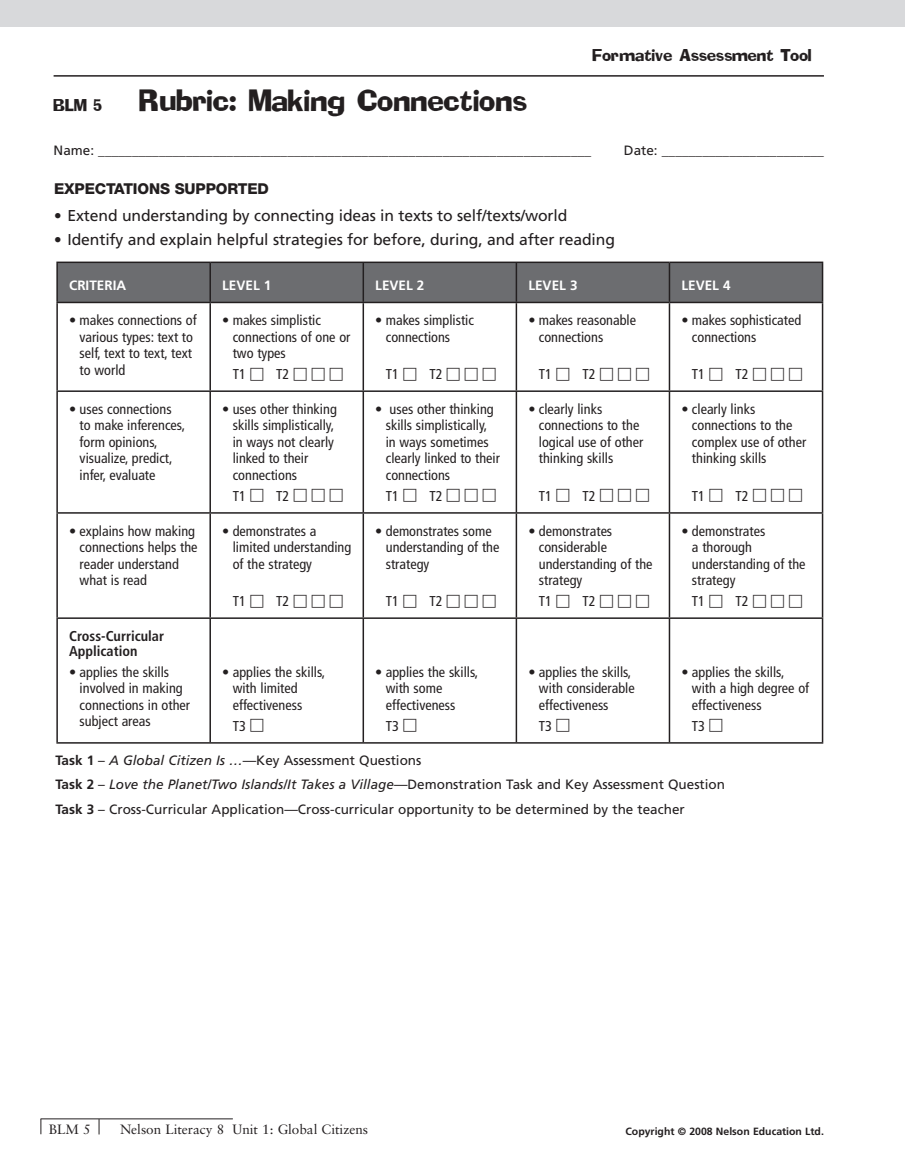
<style>
.page{position:relative;width:905px;height:1175px;background:#fff}
.page>*{position:absolute;margin:0;border:0;box-sizing:border-box;transform-origin:0 0}
.t1{font:27px "Addled";color:#231f20}
.t2{font:15.75px "Frutiger";letter-spacing:-.01em;color:#231f20}
.t3{font:15px "Addled";color:#231f20}
.t4{font:800 15px "Helvetica Neue";letter-spacing:-.01em;color:#231f20}
.t5{font:condensed 14.25px/16.5px "Frutiger LT Std";color:#231f20}
.t6{font:700 condensed 14.25px/15px "Frutiger LT Std";color:#231f20}
.t7{font:13.5px/24px "Frutiger LT Std";color:#231f20}
.t8{font:13.5px "Sabon LT Std";color:#231f20}
.t9{font:700 13.5px "Frutiger LT Std";color:#fff}
.t10{font:700 10.5px "Frutiger LT Std";color:#231f20}
.s1{font-family:"Helvetica Neue";font-weight:800;font-size:15px}
.s2{font-family:"Universal Newswith Comm Pi";font-stretch:normal}
.s3{font-weight:700}
.s4{font-style:italic}
</style>
<div class="page">
<div style="left:0;top:0;width:904px;height:26px;background:#d8d9db"></div>
<hr style="left:54px;top:75px;width:770px;height:2px;background:#231f20">
<div style="left:58px;top:263px;width:763px;height:39px;background:#6c6d70"></div>
<hr style="left:56px;top:263px;width:2px;height:39px;background:#231f20">
<hr style="left:56px;top:261px;width:154px;height:2px;background:#231f20">
<hr style="left:56px;top:302px;width:154px;height:1px;background:#231f20">
<hr style="left:209px;top:263px;width:2px;height:39px;background:#231f20">
<hr style="left:210px;top:261px;width:459px;height:2px;background:#231f20">
<hr style="left:362px;top:263px;width:2px;height:39px;background:#231f20">
<hr style="left:515px;top:263px;width:2px;height:39px;background:#231f20">
<hr style="left:210px;top:302px;width:459px;height:1px;background:#231f20">
<hr style="left:668px;top:263px;width:2px;height:39px;background:#231f20">
<hr style="left:669px;top:261px;width:154px;height:2px;background:#231f20">
<hr style="left:821px;top:263px;width:2px;height:39px;background:#231f20">
<hr style="left:669px;top:302px;width:154px;height:1px;background:#231f20">
<hr style="left:56px;top:303px;width:2px;height:87px;background:#231f20">
<hr style="left:56px;top:392px;width:2px;height:120px;background:#231f20">
<hr style="left:56px;top:513px;width:2px;height:104px;background:#231f20">
<hr style="left:56px;top:619px;width:2px;height:123px;background:#231f20">
<hr style="left:56px;top:390px;width:767px;height:2px;background:#231f20">
<hr style="left:209px;top:303px;width:2px;height:87px;background:#231f20">
<hr style="left:362px;top:303px;width:2px;height:87px;background:#231f20">
<hr style="left:515px;top:303px;width:2px;height:87px;background:#231f20">
<hr style="left:668px;top:303px;width:2px;height:87px;background:#231f20">
<hr style="left:821px;top:303px;width:2px;height:87px;background:#231f20">
<hr style="left:209px;top:392px;width:2px;height:120px;background:#231f20">
<hr style="left:362px;top:392px;width:2px;height:120px;background:#231f20">
<hr style="left:515px;top:392px;width:2px;height:120px;background:#231f20">
<hr style="left:668px;top:392px;width:2px;height:120px;background:#231f20">
<hr style="left:821px;top:392px;width:2px;height:120px;background:#231f20">
<hr style="left:209px;top:513px;width:2px;height:104px;background:#231f20">
<hr style="left:362px;top:513px;width:2px;height:104px;background:#231f20">
<hr style="left:515px;top:513px;width:2px;height:104px;background:#231f20">
<hr style="left:668px;top:513px;width:2px;height:104px;background:#231f20">
<hr style="left:821px;top:513px;width:2px;height:104px;background:#231f20">
<hr style="left:209px;top:619px;width:2px;height:123px;background:#231f20">
<hr style="left:362px;top:619px;width:2px;height:123px;background:#231f20">
<hr style="left:515px;top:619px;width:2px;height:123px;background:#231f20">
<hr style="left:668px;top:619px;width:2px;height:123px;background:#231f20">
<hr style="left:821px;top:619px;width:2px;height:123px;background:#231f20">
<hr style="left:56px;top:512px;width:767px;height:1px;background:#231f20">
<hr style="left:56px;top:617px;width:767px;height:2px;background:#231f20">
<hr style="left:56px;top:742px;width:767px;height:1px;background:#231f20">
<hr style="left:41px;top:1118px;width:192px;height:1px;background:#231f20">
<svg style="left:40px;top:1118px;width:1px;height:16px"></svg>
<svg style="left:99px;top:1119px;width:134px;height:16px"></svg>
<p class="t3" style="left:592px;top:49px;width:221px">Formative Assessment Tool</p>
<p class="t3" style="left:54px;top:99px;width:50px">BLM 5</p>
<h1 class="t1" style="left:139px;top:90px;width:389px">Rubric: Making Connections</h1>
<p class="t7" style="left:54px;top:139px;width:539px">Name: _________________________________________________________________________</p>
<p class="t7" style="left:624px;top:139px;width:201px">Date: ________________________</p>
<p class="t4" style="left:54px;top:183px;width:216px">EXPECTATIONS SUPPORTED</p>
<p class="t2" style="left:54px;top:209px;width:515px"><span class="s1">•</span> Extend understanding by connecting ideas in texts to self/texts/world</p>
<p class="t2" style="left:54px;top:233px;width:562px"><span class="s1">•</span> Identify and explain helpful strategies for before, during, and after reading</p>
<p class="t9" style="left:69px;top:280px;width:59px">CRITERIA</p>
<p class="t9" style="left:222px;top:280px;width:51px">LEVEL 1</p>
<p class="t9" style="left:375px;top:280px;width:51px">LEVEL 2</p>
<p class="t9" style="left:528px;top:280px;width:51px">LEVEL 3</p>
<p class="t9" style="left:681px;top:280px;width:51px">LEVEL 4</p>
<p class="t5" style="left:80px;top:313px;width:119px;text-indent:-10px">• makes connections of various types: text to self, text to text, text to world</p>
<p class="t5" style="left:233px;top:313px;width:119px;text-indent:-10px">• makes simplistic connections of one or two types</p>
<p class="t5" style="left:386px;top:313px;width:90px;text-indent:-10px">• makes simplistic connections</p>
<p class="t5" style="left:386px;top:367px;width:112px">T1 <span class="s2">□</span> T2 <span class="s2">□ □ □</span></p>
<p class="t5" style="left:539px;top:313px;width:99px;text-indent:-10px">• makes reasonable connections</p>
<p class="t5" style="left:539px;top:367px;width:112px">T1 <span class="s2">□</span> T2 <span class="s2">□ □ □</span></p>
<p class="t5" style="left:692px;top:313px;width:111px;text-indent:-10px">• makes sophisticated connections</p>
<p class="t5" style="left:692px;top:367px;width:112px">T1 <span class="s2">□</span> T2 <span class="s2">□ □ □</span></p>
<p class="t5" style="left:233px;top:367px;width:112px">T1 <span class="s2">□</span> T2 <span class="s2">□ □ □</span></p>
<p class="t5" style="left:80px;top:402px;width:107px;text-indent:-10px">• uses connections to make inferences, form opinions, visualize, predict, infer, evaluate</p>
<p class="t5" style="left:233px;top:402px;width:106px;text-indent:-10px">• uses other thinking skills simplistically, in ways not clearly linked to their connections</p>
<p class="t5" style="left:233px;top:489px;width:112px">T1 <span class="s2">□</span> T2 <span class="s2">□ □ □</span></p>
<p class="t5" style="left:80px;top:523px;width:119px;text-indent:-10px">• explains how making connections helps the reader understand what is read</p>
<p class="t5" style="left:233px;top:523px;width:120px;text-indent:-10px">• demonstrates a limited understanding of the strategy</p>
<p class="t5" style="left:233px;top:594px;width:112px">T1 <span class="s2">□</span> T2 <span class="s2">□ □ □</span></p>
<p class="t5" style="left:386px;top:402px;width:116px;text-indent:-10px">• uses other thinking skills simplistically, in ways sometimes clearly linked to their connections</p>
<p class="t5" style="left:386px;top:489px;width:112px">T1 <span class="s2">□</span> T2 <span class="s2">□ □ □</span></p>
<p class="t5" style="left:386px;top:523px;width:115px;text-indent:-10px">• demonstrates some understanding of the strategy</p>
<p class="t5" style="left:386px;top:594px;width:112px">T1 <span class="s2">□</span> T2 <span class="s2">□ □ □</span></p>
<p class="t5" style="left:539px;top:402px;width:106px;text-indent:-10px">• clearly links connections to the logical use of other thinking skills</p>
<p class="t5" style="left:539px;top:489px;width:112px">T1 <span class="s2">□</span> T2 <span class="s2">□ □ □</span></p>
<p class="t5" style="left:539px;top:523px;width:115px;text-indent:-10px">• demonstrates considerable understanding of the strategy</p>
<p class="t5" style="left:539px;top:594px;width:112px">T1 <span class="s2">□</span> T2 <span class="s2">□ □ □</span></p>
<p class="t5" style="left:692px;top:402px;width:116px;text-indent:-10px">• clearly links connections to the complex use of other thinking skills</p>
<p class="t5" style="left:692px;top:489px;width:112px">T1 <span class="s2">□</span> T2 <span class="s2">□ □ □</span></p>
<p class="t5" style="left:692px;top:523px;width:115px;text-indent:-10px">• demonstrates<br>a thorough understanding of the strategy</p>
<p class="t5" style="left:692px;top:594px;width:112px">T1 <span class="s2">□</span> T2 <span class="s2">□ □ □</span></p>
<p class="t6" style="left:69px;top:629px;width:96px">Cross-Curricular<br>Application</p>
<p class="t5" style="left:80px;top:665px;width:112px;text-indent:-10px">• applies the skills involved in making connections in other subject areas</p>
<p class="t5" style="left:233px;top:665px;width:94px;text-indent:-10px">• applies the skills, with limited effectiveness</p>
<p class="t5" style="left:692px;top:665px;width:119px;text-indent:-10px">• applies the skills, with a high degree of effectiveness</p>
<p class="t5" style="left:692px;top:719px;width:33px">T3 <span class="s2">□</span></p>
<p class="t7" style="left:56px;top:750px;width:671px"><span class="s3">Task 1</span> – <span class="s4">A Global Citizen Is …</span>—Key Assessment Questions<br><span class="s3">Task 2</span> – <span class="s4">Love the Planet/Two Islands/It Takes a Village</span>—Demonstration Task and Key Assessment Question<br><span class="s3">Task 3</span> – Cross-Curricular Application—Cross-curricular opportunity to be determined by the teacher</p>
<p class="t5" style="left:386px;top:665px;width:94px;text-indent:-10px">• applies the skills, with some effectiveness</p>
<p class="t5" style="left:386px;top:719px;width:33px">T3 <span class="s2">□</span></p>
<p class="t5" style="left:539px;top:665px;width:97px;text-indent:-10px">• applies the skills, with considerable effectiveness</p>
<p class="t5" style="left:539px;top:719px;width:33px">T3 <span class="s2">□</span></p>
<p class="t5" style="left:233px;top:719px;width:33px">T3 <span class="s2">□</span></p>
<p class="t8" style="left:49px;top:1123px;width:43px">BLM 5</p>
<p class="t8" style="left:120px;top:1123px;width:249px">Nelson Literacy 8 Unit 1: Global Citizens</p>
<p class="t10" style="left:625px;top:1126px;width:200px">Copyright © 2008 Nelson Education Ltd.</p>
</div>
